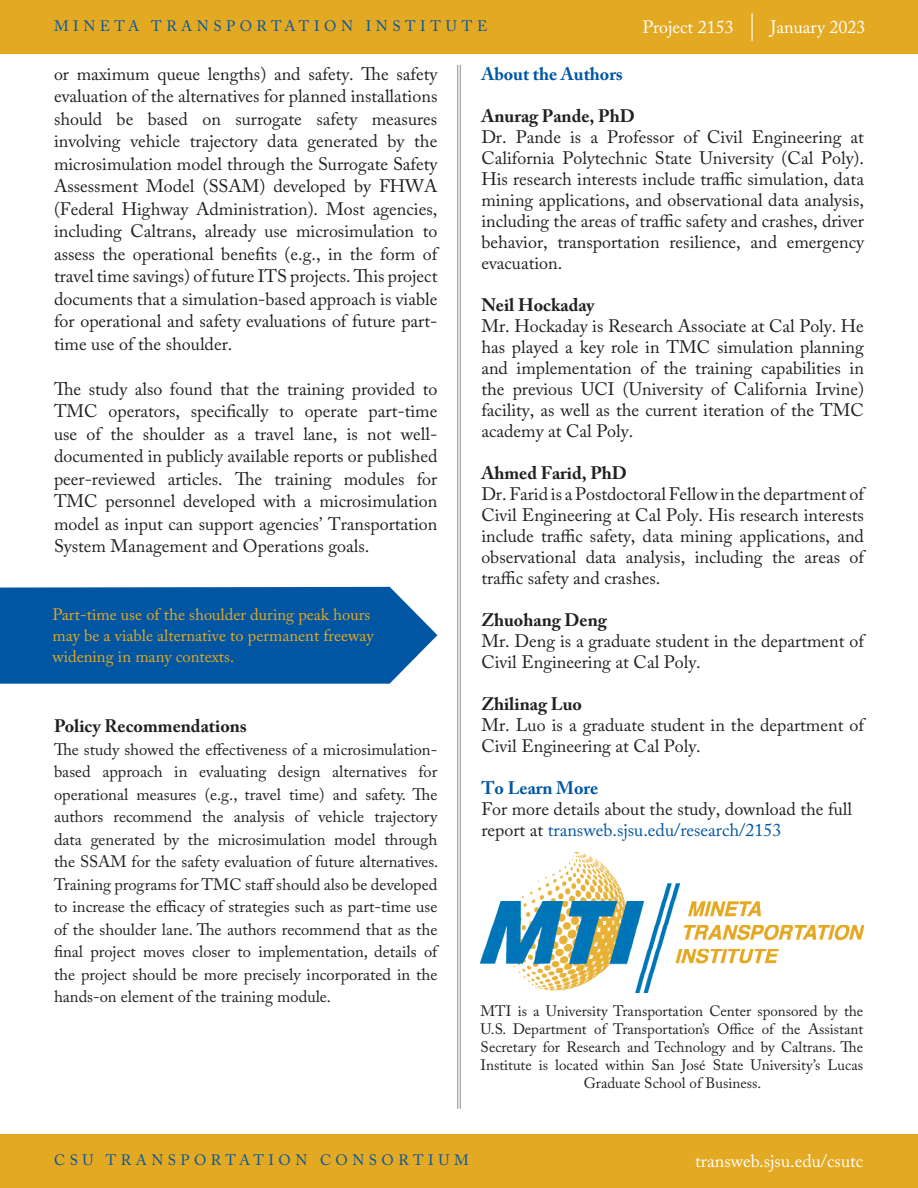
<style>
.page{position:relative;width:918px;height:1188px;background:#fff}
.page>*{position:absolute;margin:0;border:0;box-sizing:border-box;transform-origin:0 0}
.About_the_Authors{font:18px/22.5px "Adobe Caslon Pro";color:#231f20;text-align:justify}
.About_the_Authors-2{font:700 18px "Adobe Caslon Pro";color:#231f20}
.To_Learn_More_-_Body{font:18px/21px "Adobe Caslon Pro";color:#231f20}
.t1{font:18px "Adobe Caslon Pro";color:#fff}
.To_Learn_More_-_Head{font:700 18px "Adobe Caslon Pro";color:#0156a3}
.About_the_Authors-3{font:700 18px "Adobe Caslon Pro";color:#0156a3}
.To_Learn_More_-_Head-2{font:16.5px/22.5px "Adobe Caslon Pro";color:#231f20;text-align:justify}
.Call-Out_Text{font:16.5px/21px "Adobe Caslon Pro";color:#e4a922}
.About_MTI{font:15px/18px "Adobe Caslon Pro";color:#231f20;text-align:center}
.t2{font:15px "Adobe Caslon Pro";letter-spacing:.3em;color:#0156a3}
.s1{color:#0156a3}
</style>
<div class="page">
<hr style="left:460px;top:65px;width:1px;height:1044px;background:#8a8c8f">
<hr style="left:457px;top:65px;width:1px;height:1044px;background:#8a8c8f">
<img style="left:481px;top:853px;width:383px;height:139px">
<div style="left:0;top:1134px;width:918px;height:54px;background:#e4a922"></div>
<div style="left:0;top:0;width:918px;height:54px;background:#e4a922"></div>
<svg style="left:752px;top:13px;width:1px;height:28px"></svg>
<svg style="left:0;top:587px;width:437px;height:97px"></svg>
<p class="t2" style="left:54px;top:17px;width:435px">MINETA TRANSPORTATION INSTITUTE</p>
<p class="t1" style="left:643px;top:16px;width:93px">Project 2153</p>
<p class="t1" style="left:770px;top:16px;width:97px">January 2023</p>
<p class="To_Learn_More_-_Head" style="left:481px;top:63px;width:143px">About the Authors</p>
<p class="About_the_Authors-2" style="left:481px;top:105px;width:155px">Anurag Pande, PhD</p>
<p class="About_the_Authors" style="left:481px;top:126px;width:384px;line-height:21px">Dr. Pande is a Professor of Civil Engineering at California Polytechnic State University (Cal Poly).<br>His research interests include traffic simulation, data mining applications, and observational data analysis, including the areas of traffic safety and crashes, driver behavior, transportation resilience, and emergency evacuation.</p>
<p class="About_the_Authors-2" style="left:481px;top:294px;width:115px">Neil Hockaday</p>
<p class="About_the_Authors" style="left:481px;top:315px;width:384px;line-height:21px">Mr. Hockaday is Research Associate at Cal Poly. He has played a key role in TMC simulation planning and implementation of the training capabilities in the previous UCI (University of California Irvine) facility, as well as the current iteration of the TMC academy at Cal Poly.</p>
<p class="About_the_Authors-2" style="left:481px;top:462px;width:147px">Ahmed Farid, PhD</p>
<p class="About_the_Authors" style="left:481px;top:483px;width:384px;line-height:21px">Dr. Farid is a Postdoctoral Fellow in the department of Civil Engineering at Cal Poly. His research interests include traffic safety, data mining applications, and observational data analysis, including the areas of traffic safety and crashes.</p>
<p class="About_the_Authors-2" style="left:481px;top:609px;width:127px">Zhuohang Deng</p>
<p class="About_the_Authors" style="left:481px;top:630px;width:384px;line-height:21px">Mr. Deng is a graduate student in the department of<br>Civil Engineering at Cal Poly.</p>
<p class="About_the_Authors-2" style="left:481px;top:693px;width:102px">Zhilinag Luo</p>
<p class="About_the_Authors" style="left:481px;top:714px;width:384px;line-height:21px">Mr. Luo is a graduate student in the department of<br>Civil Engineering at Cal Poly.</p>
<p class="About_the_Authors-3" style="left:481px;top:777px;width:118px">To Learn More</p>
<p class="To_Learn_More_-_Body" style="left:481px;top:798px;width:372px">For more details about the study, download the full report at <span class="s1">transweb.sjsu.edu/research/2153</span></p>
<p class="About_the_Authors" style="left:54px;top:62px;width:385px">or maximum queue lengths) and safety. The safety evaluation of the alternatives for planned installations should be based on surrogate safety measures involving vehicle trajectory data generated by the microsimulation model through the Surrogate Safety Assessment Model (SSAM) developed by FHWA (Federal Highway Administration). Most agencies, including Caltrans, already use microsimulation to assess the operational benefits (e.g., in the form of travel time savings) of future ITS projects. This project documents that a simulation-based approach is viable for operational and safety evaluations of future part&shy;time use of the shoulder.</p>
<p class="About_the_Authors" style="left:54px;top:377px;width:385px">The study also found that the training provided to TMC operators, specifically to operate part-time use of the shoulder as a travel lane, is not well&shy;documented in publicly available reports or published peer-reviewed articles. The training modules for TMC personnel developed with a microsimulation model as input can support agencies’ Transportation System Management and Operations goals.</p>
<p class="Call-Out_Text" style="left:52px;top:604px;width:323px">Part-time use of the shoulder during peak hours may be a viable alternative to permanent freeway widening in many contexts.</p>
<p class="About_the_Authors-2" style="left:54px;top:716px;width:194px">Policy Recommendations</p>
<p class="To_Learn_More_-_Head-2" style="left:54px;top:738px;width:386px">The study showed the effectiveness of a microsimulation&shy;based approach in evaluating design alternatives for operational measures (e.g., travel time) and safety. The authors recommend the analysis of vehicle trajectory data generated by the microsimulation model through the SSAM for the safety evaluation of future alternatives.<br>Training programs for TMC staff should also be developed to increase the efficacy of strategies such as part-time use of the shoulder lane. The authors recommend that as the final project moves closer to implementation, details of the project should be more precisely incorporated in the hands-on element of the training module.</p>
<p class="About_MTI" style="left:481px;top:1002px;width:384px">MTI is a University Transportation Center sponsored by the U.S. Department of Transportation’s Office of the Assistant Secretary for Research and Technology and by Caltrans. The Institute is located within San José State University’s Lucas Graduate School of Business.</p>
<p class="t2" style="left:54px;top:1151px;width:416px">CSU TRANSPORTATION CONSORTIUM</p>
<p class="t1" style="left:695px;top:1150px;width:170px">transweb.sjsu.edu/csutc</p>
</div>
